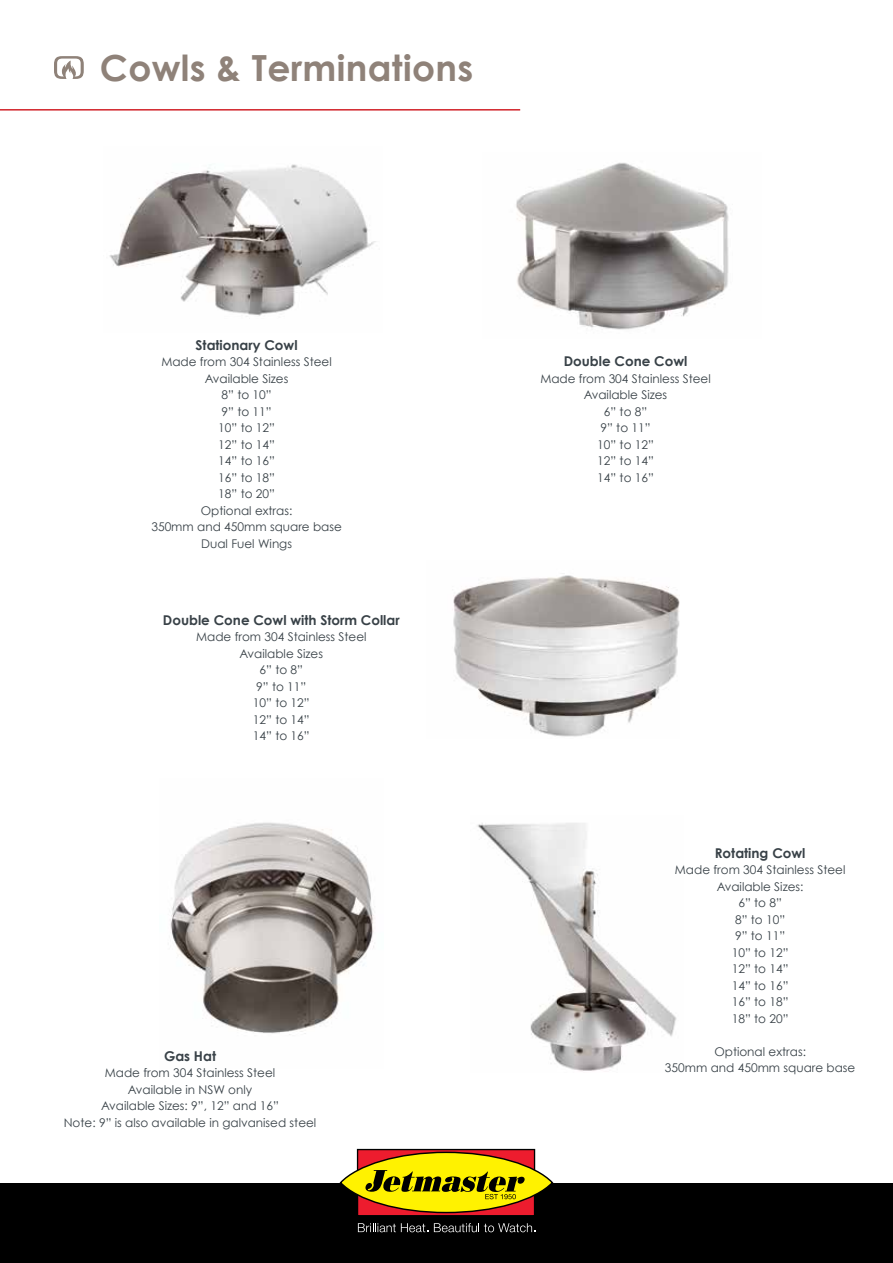
<style>
.page{position:relative;width:893px;height:1263px;background:#fff}
.page>*{position:absolute;margin:0;border:0;box-sizing:border-box;transform-origin:0 0}
.t1{font:700 36px "Century Gothic";letter-spacing:.01em;color:#8f8279}
.t2{font:700 13.5px "Century Gothic";color:#384147}
.t3{font:12px/16.5px "Century Gothic";color:#384147;text-align:center}
</style>
<div class="page">
<img style="left:109px;top:164px;width:267px;height:153px">
<div style="left:0;top:1183px;width:893px;height:80px;background:#000"></div>
<div style="left:358px;top:1149px;width:177px;height:67px;background:#ed1c2e"></div>
<div style="left:357px;top:1149px;width:178px;height:67px;border:1px solid #000"></div>
<svg style="left:341px;top:1152px;width:211px;height:60px;fill:#fff200"></svg>
<svg style="left:365px;top:1170px;width:160px;height:29px"></svg>
<svg style="left:358px;top:1223px;width:70px;height:9px"></svg>
<svg style="left:434px;top:1223px;width:101px;height:9px"></svg>
<svg style="left:54px;top:56px;width:30px;height:23px"></svg>
<hr style="left:0;top:109px;width:520px;height:2px;background:#d2232a">
<img style="left:516px;top:162px;width:213px;height:168px">
<img style="left:453px;top:573px;width:227px;height:164px">
<img style="left:477px;top:823px;width:200px;height:248px">
<img style="left:170px;top:822px;width:205px;height:213px">
<h1 class="t1" style="left:100px;top:41px;width:375px">Cowls &amp; Terminations</h1>
<p class="t2" style="left:196px;top:335px;width:104px">Stationary Cowl</p>
<p class="t3" style="left:151px;top:354px;width:192px">Made from 304 Stainless Steel<br>Available Sizes<br>8” to 10”<br>9” to 11”<br>10” to 12”<br>12” to 14”<br>14” to 16”<br>16” to 18”<br>18” to 20”<br>Optional extras:<br>350mm and 450mm square base<br>Dual Fuel Wings</p>
<p class="t2" style="left:564px;top:351px;width:125px">Double Cone Cowl</p>
<p class="t3" style="left:540px;top:370px;width:172px">Made from 304 Stainless Steel<br>Available Sizes<br>6” to 8”<br>9” to 11”<br>10” to 12”<br>12” to 14”<br>14” to 16”</p>
<p class="t2" style="left:163px;top:610px;width:238px">Double Cone Cowl with Storm Collar</p>
<p class="t3" style="left:196px;top:628px;width:172px">Made from 304 Stainless Steel<br>Available Sizes<br>6” to 8”<br>9” to 11”<br>10” to 12”<br>12” to 14”<br>14” to 16”</p>
<p class="t2" style="left:164px;top:1046px;width:54px">Gas Hat</p>
<p class="t3" style="left:64px;top:1064px;width:254px">Made from 304 Stainless Steel<br>Available in NSW only<br>Available Sizes: 9”, 12” and 16”<br>Note: 9” is also available in galvanised steel</p>
<p class="t2" style="left:715px;top:843px;width:92px">Rotating Cowl</p>
<p class="t3" style="left:675px;top:862px;width:172px">Made from 304 Stainless Steel<br>Available Sizes:<br>6” to 8”<br>8” to 10”<br>9” to 11”<br>10” to 12”<br>12” to 14”<br>14” to 16”<br>16” to 18”<br>18” to 20”</p>
<p class="t3" style="left:665px;top:1043px;width:192px">Optional extras:<br>350mm and 450mm square base</p>
</div>
